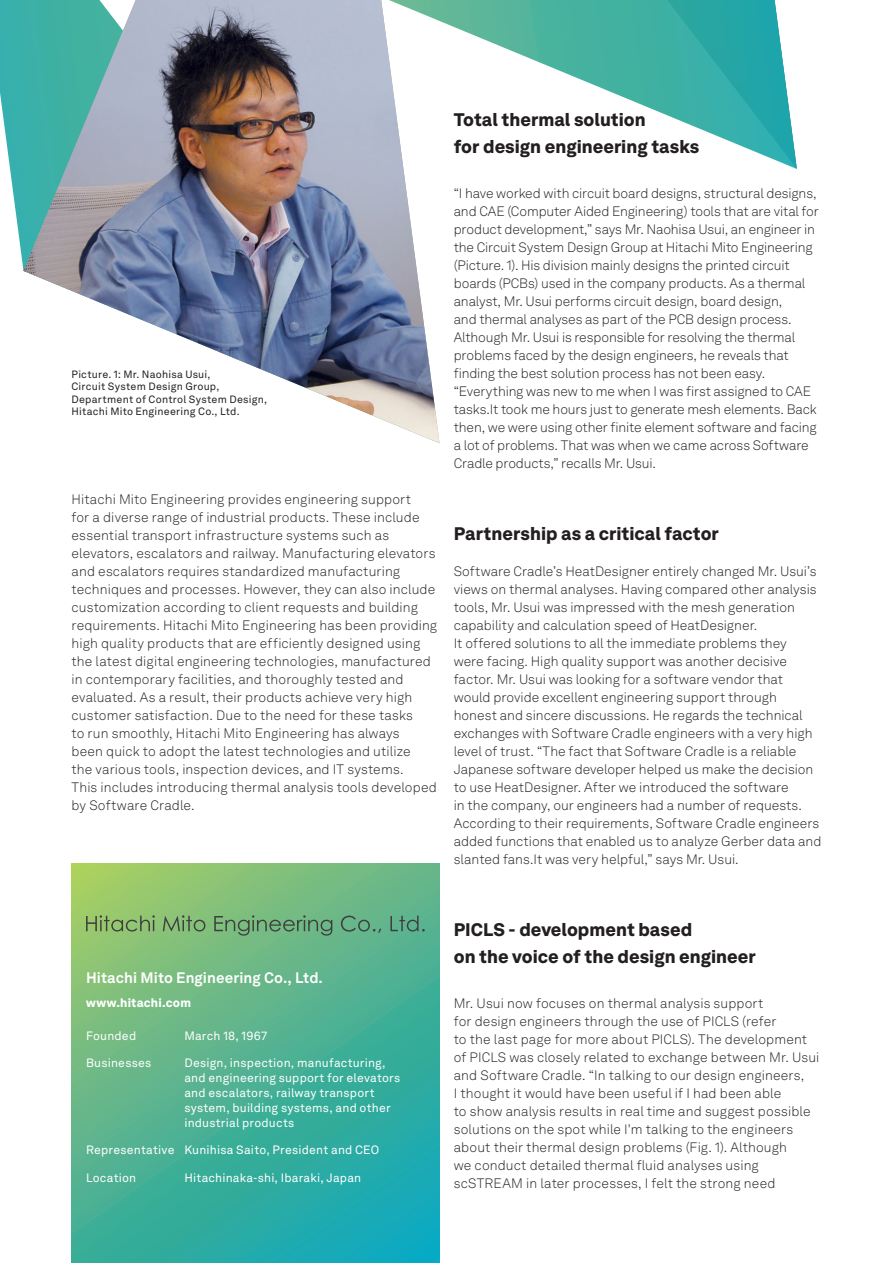
<style>
.page{position:relative;width:893px;height:1263px;background:#fff}
.page>*{position:absolute;margin:0;border:0;box-sizing:border-box;transform-origin:0 0}
.t1{font:900 18px/27px "Hexagon Akkurat";color:#231f20}
.t2{font:700 15px "Hexagon Akkurat";letter-spacing:.005em;color:#fff}
.t3{font:300 13.5px/18px "Hexagon Akkurat";letter-spacing:.005em;color:#231f20}
.t4{font:12px/15px "Hexagon Akkurat";letter-spacing:.015em;color:#fff}
.t5{font:900 12px "Hexagon Akkurat";letter-spacing:.02em;color:#fff}
.t6{font:10.5px/12.6px "Hexagon Akkurat";letter-spacing:.02em;color:#231f20}
</style>
<div class="page">
<img style="left:23px;top:169px;width:417px;height:274px">
<svg style="left:0;top:0;width:797px;height:169px"></svg>
<svg style="left:72px;top:864px;width:367px;height:399px;background:#50b391"></svg>
<svg style="left:86px;top:915px;width:339px;height:21px;background:#6fa774"></svg>
<p class="t6" style="left:72px;top:367px;width:197px">Picture. 1: Mr. Naohisa Usui,<br>Circuit System Design Group, Department of Control System Design, Hitachi Mito Engineering Co., Ltd.</p>
<p class="t3" style="left:72px;top:489px;width:367px">Hitachi Mito Engineering provides engineering support<br>for a diverse range of industrial products. These include essential transport infrastructure systems such as elevators, escalators and railway. Manufacturing elevators and escalators requires standardized manufacturing techniques and processes. However, they can also include customization according to client requests and building requirements. Hitachi Mito Engineering has been providing high quality products that are efficiently designed using the latest digital engineering technologies, manufactured in contemporary facilities, and thoroughly tested and evaluated. As a result, their products achieve very high customer satisfaction. Due to the need for these tasks<br>to run smoothly, Hitachi Mito Engineering has always<br>been quick to adopt the latest technologies and utilize<br>the various tools, inspection devices, and IT systems.<br>This includes introducing thermal analysis tools developed by Software Cradle.</p>
<h1 class="t1" style="left:454px;top:104px;width:247px">Total thermal solution<br>for design engineering tasks</h1>
<p class="t3" style="left:454px;top:183px;width:367px">“I have worked with circuit board designs, structural designs, and CAE (Computer Aided Engineering) tools that are vital for product development,” says Mr. Naohisa Usui, an engineer in the Circuit System Design Group at Hitachi Mito Engineering (Picture. 1). His division mainly designs the printed circuit boards (PCBs) used in the company products. As a thermal analyst, Mr. Usui performs circuit design, board design,<br>and thermal analyses as part of the PCB design process.<br>Although Mr. Usui is responsible for resolving the thermal problems faced by the design engineers, he reveals that finding the best solution process has not been easy. “Everything was new to me when I was first assigned to CAE tasks.It took me hours just to generate mesh elements. Back then, we were using other finite element software and facing a lot of problems. That was when we came across Software Cradle products,” recalls Mr. Usui.</p>
<h1 class="t1" style="left:454px;top:518px;width:267px">Partnership as a critical factor</h1>
<p class="t3" style="left:454px;top:561px;width:369px">Software Cradle’s HeatDesigner entirely changed Mr. Usui’s views on thermal analyses. Having compared other analysis tools, Mr. Usui was impressed with the mesh generation capability and calculation speed of HeatDesigner.<br>It offered solutions to all the immediate problems they<br>were facing. High quality support was another decisive factor. Mr. Usui was looking for a software vendor that would provide excellent engineering support through honest and sincere discussions. He regards the technical exchanges with Software Cradle engineers with a very high level of trust. “The fact that Software Cradle is a reliable Japanese software developer helped us make the decision to use HeatDesigner. After we introduced the software<br>in the company, our engineers had a number of requests.<br>According to their requirements, Software Cradle engineers added functions that enabled us to analyze Gerber data and slanted fans.It was very helpful,” says Mr. Usui.</p>
<p class="t2" style="left:86px;top:966px;width:238px">Hitachi Mito Engineering Co., Ltd.</p>
<p class="t5" style="left:86px;top:993px;width:106px">www.hitachi.com</p>
<p class="t4" style="left:86px;top:1028px;width:52px">Founded</p>
<p class="t4" style="left:184px;top:1028px;width:84px">March 18, 1967</p>
<p class="t4" style="left:86px;top:1055px;width:67px">Businesses</p>
<p class="t4" style="left:184px;top:1055px;width:217px">Design, inspection, manufacturing, and engineering support for elevators and escalators, railway transport system, building systems, and other industrial products</p>
<p class="t4" style="left:86px;top:1142px;width:295px">Representative Kunihisa Saito, President and CEO</p>
<p class="t4" style="left:86px;top:1169px;width:52px">Location</p>
<p class="t4" style="left:184px;top:1169px;width:178px">Hitachinaka-shi, Ibaraki, Japan</p>
<h1 class="t1" style="left:454px;top:914px;width:304px">PICLS - development based<br>on the voice of the design engineer</h1>
<p class="t3" style="left:454px;top:993px;width:367px">Mr. Usui now focuses on thermal analysis support<br>for design engineers through the use of PICLS (refer<br>to the last page for more about PICLS). The development of PICLS was closely related to exchange between Mr. Usui and Software Cradle. “In talking to our design engineers,<br>I thought it would have been useful if I had been able<br>to show analysis results in real time and suggest possible solutions on the spot while I'm talking to the engineers about their thermal design problems (Fig. 1). Although<br>we conduct detailed thermal fluid analyses using scSTREAM in later processes, I felt the strong need</p>
</div>
